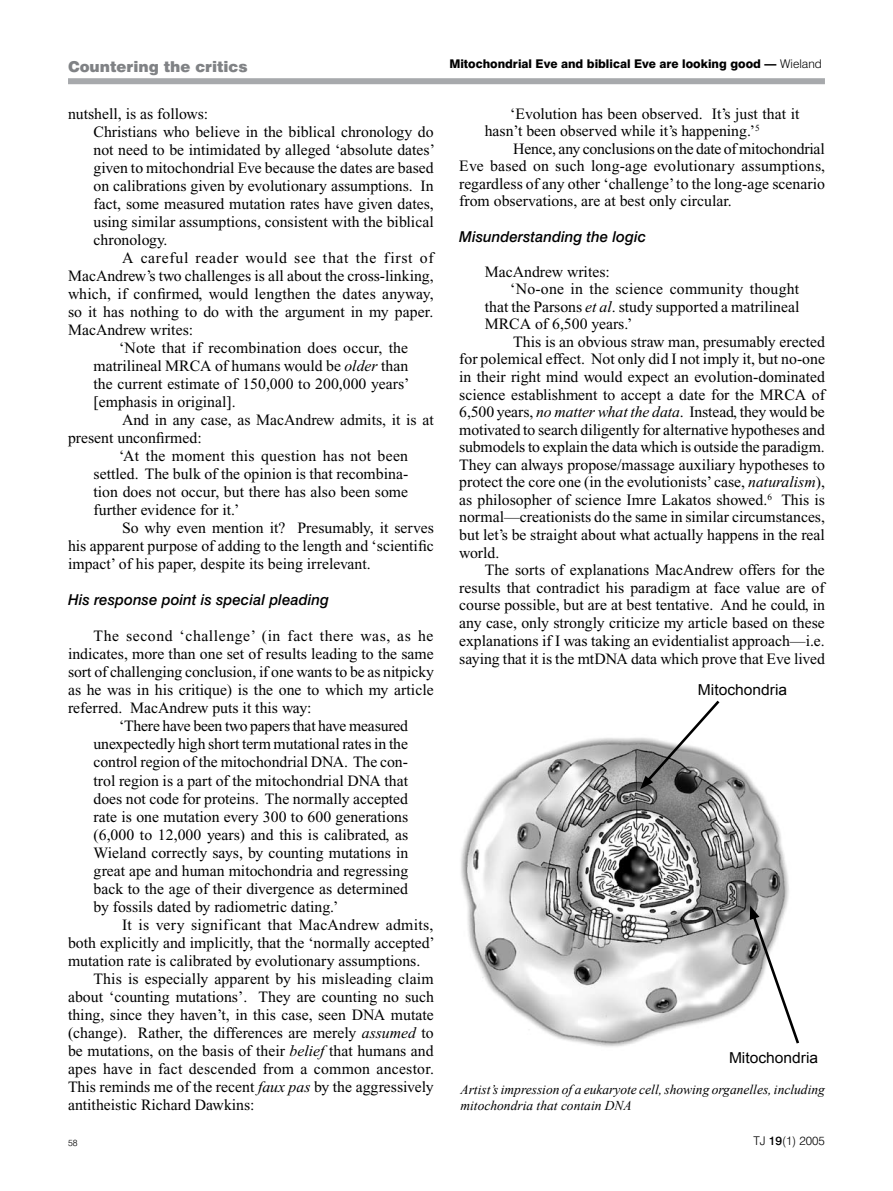
<style>
.page{position:relative;width:893px;height:1191px;background:#fff}
.page>*{position:absolute;margin:0;border:0;box-sizing:border-box;transform-origin:0 0}
.t1{font:15.75px/18px "Times New Roman";color:#000}
.t2{font:15.75px "Times New Roman";letter-spacing:.035em;color:#000}
.t3{font:15.75px "Times New Roman";letter-spacing:.02em;color:#000}
.t4{font:15.75px "Times New Roman";letter-spacing:.04em;color:#000}
.t5{font:italic 500 15px "Swiss 721 BT";color:#000}
.t6{font:15px "Arial";color:#000}
.t7{font:900 15px "Swiss 721 BT";color:#808285}
.t8{font:italic 13.5px/16.2px "Times New Roman";color:#000}
.t9{font:800 12px "Swiss 721 BT";color:#000}
.t10{font:300 12px "Swiss 721 BT";color:#000}
.t11{font:300 9px "Swiss 721 BT";color:#000}
.s1{font-weight:300}
.s2{font-style:italic}
.s3{font-weight:500}
</style>
<div class="page">
<div style="left:68px;top:78px;width:757px;height:6px;background:#a7a9ac"></div>
<img style="left:461px;top:738px;width:328px;height:309px">
<svg style="left:750px;top:905px;width:50px;height:141px"></svg>
<svg style="left:640px;top:700px;width:82px;height:89px"></svg>
<p class="t7" style="left:68px;top:58px;width:181px">Countering the critics</p>
<p class="t9" style="left:449px;top:57px;width:374px">Mitochondrial Eve and biblical Eve are looking good — <span class="s1">Wieland</span></p>
<p class="t1" style="left:94px;top:104px;width:343px;text-indent:-26px">nutshell, is as follows:<br>Christians who believe in the biblical chronology do not need to be intimidated by alleged ‘absolute dates’ given to mitochondrial Eve because the dates are based on calibrations given by evolutionary assumptions. In fact, some measured mutation rates have given dates, using similar assumptions, consistent with the biblical chronology.</p>
<p class="t4" style="left:122px;top:249px;width:313px">A careful reader would see that the first of</p>
<p class="t1" style="left:68px;top:267px;width:367px">MacAndrew’s two challenges is all about the cross-linking,</p>
<p class="t1" style="left:68px;top:285px;width:367px">which, if confirmed, would lengthen the dates anyway,</p>
<p class="t1" style="left:68px;top:303px;width:367px">so it has nothing to do with the argument in my paper.</p>
<p class="t1" style="left:68px;top:321px;width:127px">MacAndrew writes:</p>
<p class="t1" style="left:119px;top:339px;width:291px">‘Note that if recombination does occur, the</p>
<p class="t1" style="left:94px;top:357px;width:316px">matrilineal MRCA of humans would be <span class="s2">older</span> than</p>
<p class="t1" style="left:94px;top:375px;width:317px">the current estimate of 150,000 to 200,000 years’</p>
<p class="t1" style="left:94px;top:393px;width:144px">[emphasis in original].</p>
<p class="t1" style="left:122px;top:411px;width:313px">And in any case, as MacAndrew admits, it is at</p>
<p class="t1" style="left:68px;top:429px;width:135px">present unconfirmed:</p>
<p class="t1" style="left:119px;top:447px;width:291px">‘At the moment this question has not been</p>
<p class="t1" style="left:94px;top:465px;width:316px">settled. The bulk of the opinion is that recombina-</p>
<p class="t1" style="left:94px;top:483px;width:316px">tion does not occur, but there has also been some</p>
<p class="t1" style="left:94px;top:501px;width:147px">further evidence for it.’</p>
<p class="t1" style="left:122px;top:519px;width:313px">So why even mention it? Presumably, it serves</p>
<p class="t1" style="left:68px;top:537px;width:367px">his apparent purpose of adding to the length and ‘scientific</p>
<p class="t1" style="left:68px;top:555px;width:304px">impact’ of his paper, despite its being irrelevant.</p>
<p class="t5" style="left:68px;top:591px;width:263px">His response point is special pleading</p>
<p class="t2" style="left:94px;top:627px;width:341px">The second ‘challenge’ (in fact there was, as he</p>
<p class="t1" style="left:68px;top:645px;width:367px">indicates, more than one set of results leading to the same</p>
<p class="t1" style="left:68px;top:663px;width:367px">sort of challenging conclusion, if one wants to be as nitpicky</p>
<p class="t1" style="left:68px;top:681px;width:367px">as he was in his critique) is the one to which my article</p>
<p class="t1" style="left:68px;top:699px;width:245px">referred. MacAndrew puts it this way:</p>
<p class="t1" style="left:119px;top:717px;width:290px">‘There have been two papers that have measured</p>
<p class="t1" style="left:94px;top:735px;width:316px">unexpectedly high short term mutational rates in the</p>
<p class="t1" style="left:94px;top:753px;width:316px">control region of the mitochondrial DNA. The con-</p>
<p class="t1" style="left:94px;top:771px;width:316px">trol region is a part of the mitochondrial DNA that</p>
<p class="t1" style="left:94px;top:789px;width:316px">does not code for proteins. The normally accepted</p>
<p class="t1" style="left:94px;top:807px;width:316px">rate is one mutation every 300 to 600 generations</p>
<p class="t1" style="left:94px;top:825px;width:316px">(6,000 to 12,000 years) and this is calibrated, as</p>
<p class="t1" style="left:94px;top:843px;width:316px">Wieland correctly says, by counting mutations in</p>
<p class="t1" style="left:94px;top:861px;width:316px">great ape and human mitochondria and regressing</p>
<p class="t1" style="left:94px;top:879px;width:316px">back to the age of their divergence as determined</p>
<p class="t1" style="left:94px;top:897px;width:246px">by fossils dated by radiometric dating.’</p>
<p class="t3" style="left:122px;top:916px;width:313px">It is very significant that MacAndrew admits,</p>
<p class="t1" style="left:68px;top:933px;width:368px">both explicitly and implicitly, that the ‘normally accepted’</p>
<p class="t1" style="left:68px;top:951px;width:354px">mutation rate is calibrated by evolutionary assumptions.</p>
<p class="t1" style="left:94px;top:969px;width:342px">This is especially apparent by his misleading claim</p>
<p class="t1" style="left:68px;top:987px;width:367px">about ‘counting mutations’. They are counting no such</p>
<p class="t1" style="left:68px;top:1005px;width:367px">thing, since they haven’t, in this case, seen DNA mutate</p>
<p class="t1" style="left:68px;top:1023px;width:367px">(change). Rather, the differences are merely <span class="s2">assumed</span> to</p>
<p class="t1" style="left:68px;top:1041px;width:367px">be mutations, on the basis of their <span class="s2">belief</span> that humans and</p>
<p class="t1" style="left:68px;top:1059px;width:367px">apes have in fact descended from a common ancestor.</p>
<p class="t1" style="left:68px;top:1077px;width:367px">This reminds me of the recent <span class="s2">faux pas</span> by the aggressively</p>
<p class="t1" style="left:68px;top:1095px;width:188px">antitheistic Richard Dawkins:</p>
<p class="t1" style="left:485px;top:105px;width:316px;line-height:17.5px;text-indent:26px">‘Evolution has been observed. It’s just that it hasn’t been observed while it’s happening.’<sup>5</sup></p>
<p class="t1" style="left:459px;top:140px;width:367px;line-height:17.5px;text-align:justify;text-indent:54px">Hence, any conclusions on the date of mitochondrial Eve based on such long-age evolutionary assumptions, regardless of any other ‘challenge’ to the long-age scenario from observations, are at best only circular.</p>
<p class="t5" style="left:459px;top:227px;width:189px">Misunderstanding the logic</p>
<p class="t1" style="left:485px;top:262px;width:127px">MacAndrew writes:</p>
<p class="t1" style="left:510px;top:280px;width:290px">‘No-one in the science community thought</p>
<p class="t1" style="left:485px;top:297px;width:316px">that the Parsons <span class="s2">et al</span>. study supported a matrilineal</p>
<p class="t1" style="left:485px;top:315px;width:149px">MRCA of 6,500 years.’</p>
<p class="t1" style="left:513px;top:333px;width:313px">This is an obvious straw man, presumably erected</p>
<p class="t1" style="left:459px;top:350px;width:367px">for polemical effect. Not only did I not imply it, but no-one</p>
<p class="t1" style="left:459px;top:368px;width:367px">in their right mind would expect an evolution-dominated</p>
<p class="t1" style="left:459px;top:385px;width:367px">science establishment to accept a date for the MRCA of</p>
<p class="t1" style="left:459px;top:403px;width:367px">6,500 years, <span class="s2">no matter what the data</span>. Instead, they would be</p>
<p class="t1" style="left:459px;top:420px;width:367px">motivated to search diligently for alternative hypotheses and</p>
<p class="t1" style="left:459px;top:438px;width:367px">submodels to explain the data which is outside the paradigm.</p>
<p class="t1" style="left:459px;top:455px;width:367px">They can always propose/massage auxiliary hypotheses to</p>
<p class="t1" style="left:459px;top:473px;width:367px">protect the core one (in the evolutionists’ case, <span class="s2">naturalism</span>),</p>
<p class="t1" style="left:459px;top:490px;width:367px">as philosopher of science Imre Lakatos showed.<sup>6</sup> This is</p>
<p class="t1" style="left:459px;top:508px;width:367px">normal—creationists do the same in similar circumstances,</p>
<p class="t1" style="left:459px;top:526px;width:367px">but let’s be straight about what actually happens in the real</p>
<p class="t1" style="left:459px;top:543px;width:42px">world.</p>
<p class="t1" style="left:485px;top:561px;width:342px">The sorts of explanations MacAndrew offers for the</p>
<p class="t1" style="left:459px;top:578px;width:367px">results that contradict his paradigm at face value are of</p>
<p class="t1" style="left:459px;top:596px;width:367px">course possible, but are at best tentative. And he could, in</p>
<p class="t1" style="left:459px;top:613px;width:367px">any case, only strongly criticize my article based on these</p>
<p class="t1" style="left:459px;top:631px;width:367px">explanations if I was taking an evidentialist approach—i.e.</p>
<p class="t1" style="left:459px;top:649px;width:367px">saying that it is the mtDNA data which prove that Eve lived</p>
<p class="t6" style="left:698px;top:679px;width:91px">Mitochondria</p>
<p class="t6" style="left:729px;top:1048px;width:91px">Mitochondria</p>
<p class="t8" style="left:460px;top:1080px;width:366px">Artist’s impression of a eukaryote cell, showing organelles, including mitochondria that contain DNA</p>
<p class="t11" style="left:68px;top:1137px;width:11px">58</p>
<p class="t10" style="left:753px;top:1133px;width:73px">TJ <span class="s3">19</span>(1) 2005</p>
</div>
